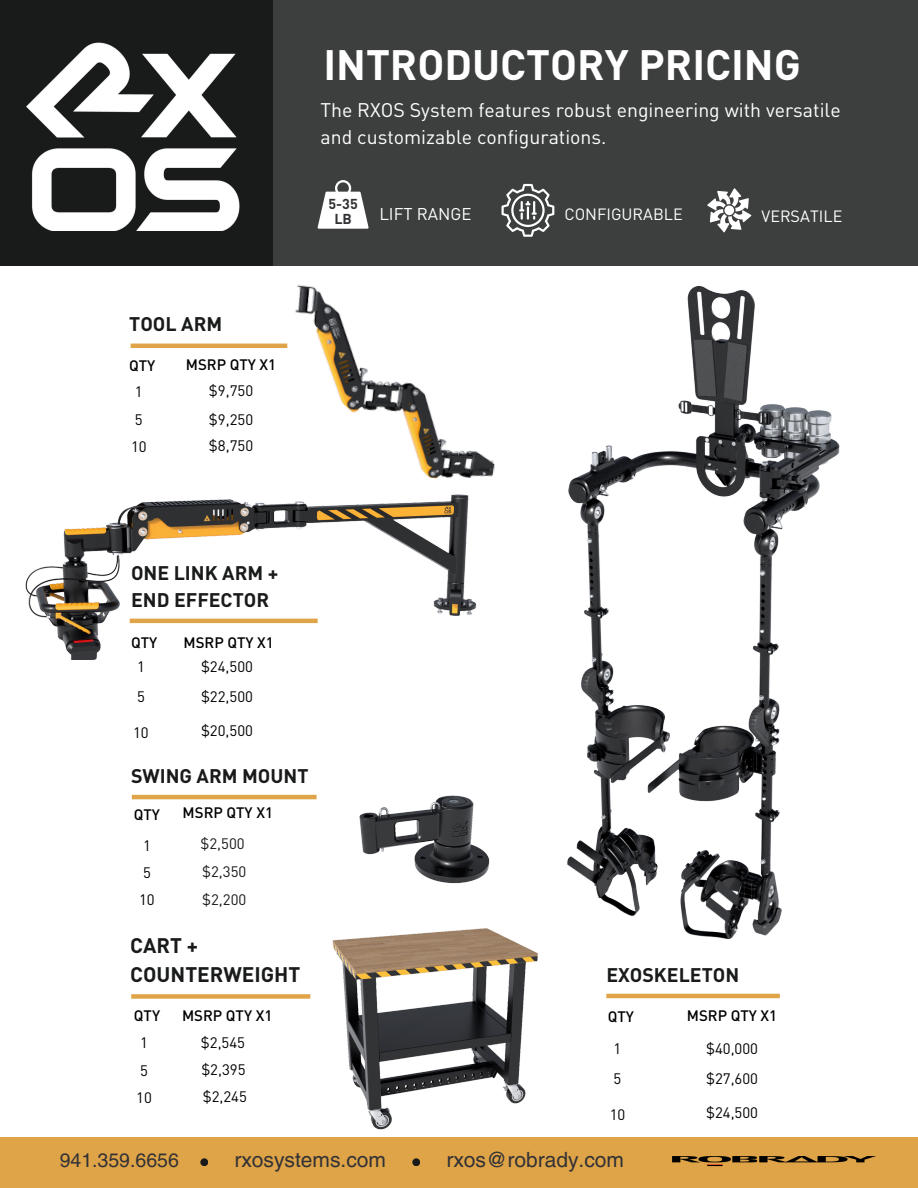
<style>
.page{position:relative;width:918px;height:1188px;background:#fff}
.page>*{position:absolute;margin:0;border:0;box-sizing:border-box;transform-origin:0 0}
.t1{font:700 42px "DINOT";color:#fff}
.t2{font:21px "Helvetica LT Pro";color:#323235}
.t3{font:700 20.85px/28.8px "DINOT";color:#191a1a}
.t4{font:19.5px/27px "DINOT";color:#fff}
.t5{font:700 19.5px/27px "DINOT";color:#191a1a}
.t6{font:19.5px "Helvetica LT Pro";color:#323235}
.t7{font:16.8px "DINOT";color:#fff}
.t8{font:16.2px "DINOT";color:#fff}
.t9{font:15px "DINOT";color:#000}
.t10{font:500 15px "DINOT";color:#000}
.t11{font:15px "DINOT";color:#191a1a}
.t12{font:700 14.25px/14.5px "DINOT";color:#323235;text-align:center}
</style>
<div class="page">
<div style="left:0;top:1137px;width:918px;height:51px;background:#dfa448"></div>
<div style="left:0;top:0;width:272px;height:266px;background:#191a1a"></div>
<div style="left:250px;top:0;width:668px;height:266px;background:#3d3e3e"></div>
<img style="left:27px;top:42px;width:212px;height:188px">
<div style="left:200px;top:1158px;width:8px;height:8px;background:#191a1a;border-radius:50%"></div>
<div style="left:412px;top:1158px;width:8px;height:8px;background:#191a1a;border-radius:50%"></div>
<img style="left:673px;top:1157px;width:200px;height:6px">
<svg style="left:707px;top:1165px;width:16px;height:1px"></svg>
<img style="left:567px;top:286px;width:273px;height:654px">
<svg style="left:502px;top:184px;width:52px;height:53px"></svg>
<svg style="left:707px;top:188px;width:44px;height:44px"></svg>
<div style="left:725px;top:206px;width:9px;height:9px;background:#fff;border-radius:50%"></div>
<svg style="left:318px;top:180px;width:50px;height:48px"></svg>
<img style="left:242px;top:265px;width:253px;height:214px">
<hr style="left:131px;top:344px;width:156px;height:4px;background:#dfa448">
<img style="left:25px;top:494px;width:452px;height:166px">
<hr style="left:130px;top:619px;width:188px;height:4px;background:#dfa448">
<hr style="left:606px;top:994px;width:174px;height:4px;background:#dfa448">
<div style="left:131px;top:994px;width:179px;height:5px;background:#dfa448"></div>
<img style="left:332px;top:928px;width:206px;height:202px">
<img style="left:359px;top:795px;width:131px;height:89px">
<hr style="left:132px;top:795px;width:185px;height:4px;background:#dfa448">
<p class="t1" style="left:323px;top:36px;width:479px">INTRODUCTORY PRICING</p>
<h3 class="t4" style="left:320px;top:95px;width:522px">The RXOS System features robust engineering with versatile and customizable configurations.</h3>
<h4 class="t5" style="left:129px;top:310px;width:94px">TOOL ARM</h4>
<p class="t10" style="left:129px;top:355px;width:28px">QTY</p>
<h2 class="t10" style="left:186px;top:354px;width:92px">MSRP QTY X1</h2>
<p class="t9" style="left:135px;top:382px;width:9px">1</p>
<h2 class="t9" style="left:209px;top:381px;width:46px">$9,750</h2>
<h5 class="t9" style="left:209px;top:409px;width:46px">$9,250</h5>
<h5 class="t9" style="left:209px;top:436px;width:46px">$8,750</h5>
<p class="t9" style="left:135px;top:409px;width:9px">5</p>
<p class="t9" style="left:131px;top:437px;width:17px">10</p>
<h4 class="t12" style="left:329px;top:196px;width:31px">5-35<br>LB</h4>
<p class="t7" style="left:379px;top:203px;width:94px">LIFT RANGE</p>
<p class="t8" style="left:565px;top:203px;width:120px">CONFIGURABLE</p>
<p class="t8" style="left:762px;top:205px;width:82px">VERSATILE</p>
<p class="t5" style="left:131px;top:559px;width:149px">ONE LINK ARM +<br>END EFFECTOR</p>
<p class="t10" style="left:131px;top:632px;width:28px">QTY</p>
<p class="t10" style="left:184px;top:632px;width:92px">MSRP QTY X1</p>
<p class="t9" style="left:137px;top:656px;width:9px">1</p>
<h2 class="t9" style="left:201px;top:656px;width:54px">$24,500</h2>
<h5 class="t9" style="left:201px;top:687px;width:54px">$22,500</h5>
<h5 class="t9" style="left:201px;top:720px;width:54px">$20,500</h5>
<p class="t9" style="left:137px;top:687px;width:9px">5</p>
<p class="t9" style="left:133px;top:723px;width:17px">10</p>
<p class="t5" style="left:131px;top:762px;width:179px">SWING ARM MOUNT</p>
<p class="t10" style="left:134px;top:805px;width:28px">QTY</p>
<p class="t10" style="left:183px;top:802px;width:92px">MSRP QTY X1</p>
<p class="t9" style="left:143px;top:835px;width:9px">1</p>
<p class="t11" style="left:201px;top:833px;width:46px">$2,500</p>
<p class="t11" style="left:202px;top:861px;width:46px">$2,350</p>
<p class="t11" style="left:202px;top:889px;width:46px">$2,200</p>
<p class="t9" style="left:143px;top:863px;width:9px">5</p>
<p class="t9" style="left:139px;top:889px;width:17px">10</p>
<p class="t3" style="left:130px;top:930px;width:172px">CART +<br>COUNTERWEIGHT</p>
<p class="t10" style="left:134px;top:1005px;width:28px">QTY</p>
<p class="t10" style="left:182px;top:1005px;width:92px">MSRP QTY X1</p>
<p class="t9" style="left:140px;top:1032px;width:9px">1</p>
<h2 class="t9" style="left:201px;top:1032px;width:46px">$2,545</h2>
<h5 class="t9" style="left:201px;top:1059px;width:46px">$2,395</h5>
<h5 class="t9" style="left:203px;top:1086px;width:46px">$2,245</h5>
<h5 class="t9" style="left:140px;top:1060px;width:9px">5</h5>
<h5 class="t9" style="left:136px;top:1087px;width:17px">10</h5>
<p class="t5" style="left:606px;top:961px;width:134px">EXOSKELETON</p>
<p class="t10" style="left:608px;top:1007px;width:28px">QTY</p>
<p class="t10" style="left:687px;top:1006px;width:92px">MSRP QTY X1</p>
<p class="t9" style="left:614px;top:1038px;width:9px">1</p>
<h2 class="t9" style="left:706px;top:1038px;width:54px">$40,000</h2>
<p class="t9" style="left:706px;top:1069px;width:54px">$27,600</p>
<h5 class="t9" style="left:706px;top:1102px;width:54px">$24,500</h5>
<h5 class="t9" style="left:614px;top:1069px;width:9px">5</h5>
<p class="t9" style="left:610px;top:1105px;width:17px">10</p>
<p class="t6" style="left:60px;top:1153px;width:121px">941.359.6656</p>
<h3 class="t2" style="left:234px;top:1152px;width:153px">rxosystems.com</h3>
<p class="t2" style="left:446px;top:1152px;width:179px">rxos@robrady.com</p>
</div>
